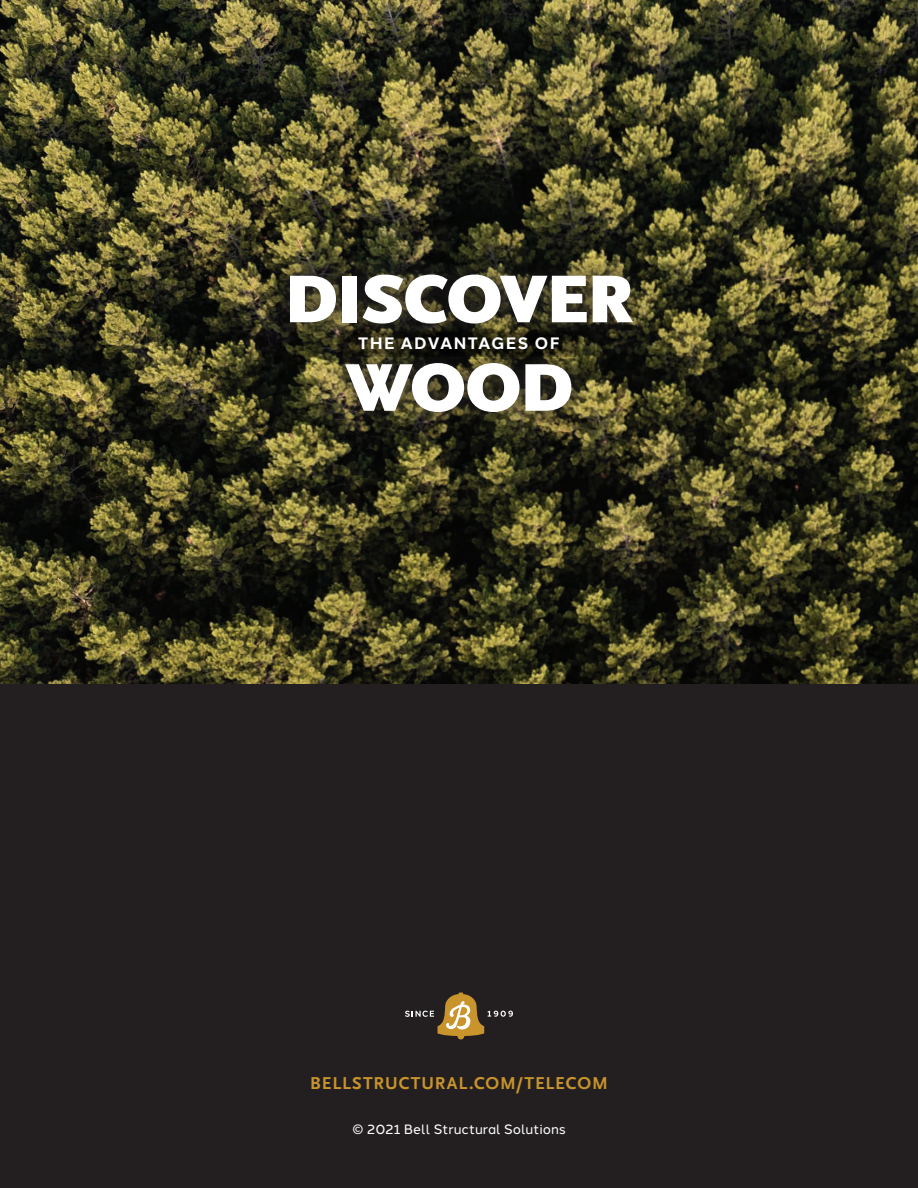
<style>
.page{position:relative;width:918px;height:1188px;background:#231f20}
.page>*{position:absolute;margin:0;border:0;box-sizing:border-box;transform-origin:0 0}
.t1{font:900 70.5px "Scala Sans Pro";letter-spacing:-.01em;color:#fff}
.CTA{font:700 18px "Scala Sans Pro";letter-spacing:.05em;color:#c8942b}
.t2{font:700 16.5px "Halcom";letter-spacing:.08em;color:#fff}
.t3{font:13.5px "Halcom";color:#fff}
</style>
<div class="page">
<img style="left:0;top:0;width:918px;height:684px">
<svg style="left:405px;top:993px;width:108px;height:46px"></svg>
<svg style="left:272px;top:257px;width:377px;height:85px"></svg>
<svg style="left:328px;top:345px;width:262px;height:85px"></svg>
<svg style="left:337px;top:330px;width:243px;height:27px"></svg>
<p class="t1" style="left:285px;top:259px;width:350px">DISCOVER</p>
<p class="t1" style="left:345px;top:347px;width:229px">WOOD</p>
<p class="t2" style="left:358px;top:330px;width:203px">THE ADVANTAGES OF</p>
<p class="CTA" style="left:310px;top:1073px;width:299px">BELLSTRUCTURAL.COM/TELECOM</p>
<p class="t3" style="left:352px;top:1118px;width:215px">© 2021 Bell Structural Solutions</p>
</div>
